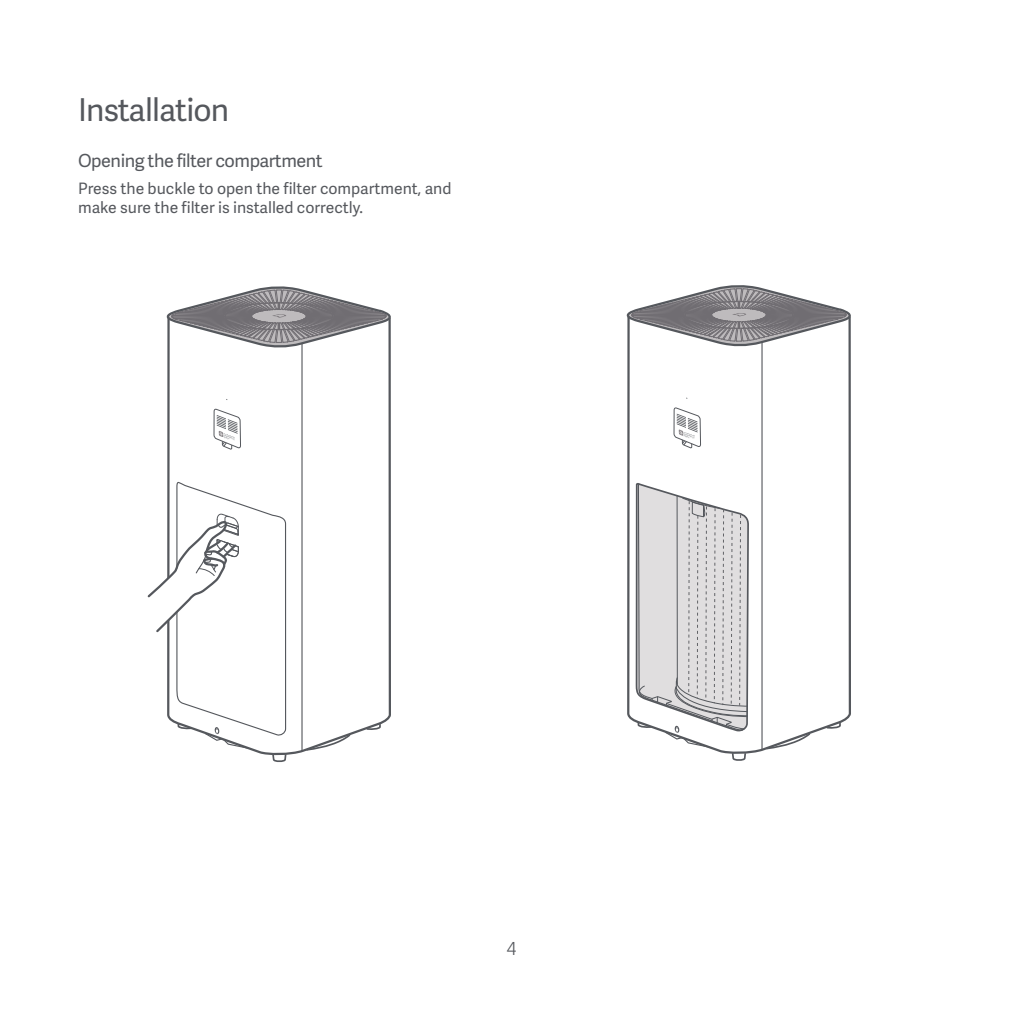
<style>
.page{position:relative;width:1021px;height:1021px;background:#fff}
.page>*{position:absolute;margin:0;border:0;box-sizing:border-box;transform-origin:0 0}
.t1{font:31.5px "Adelle Sans";letter-spacing:-.025em;color:#55585d}
.t2{font:18px "Adelle Sans";letter-spacing:-.025em;color:#55585d}
.t3{font:18px "Adelle Sans Lt";color:#55585d}
.t4{font:15.75px/18.9px "Adelle Sans";color:#55585d}
</style>
<div class="page">
<svg style="left:626px;top:285px;width:225px;height:30px"></svg>
<svg style="left:626px;top:315px;width:225px;height:439px"></svg>
<svg style="left:765px;top:731px;width:46px;height:19px"></svg>
<svg style="left:673px;top:364px;width:28px;height:84px"></svg>
<svg style="left:635px;top:483px;width:113px;height:278px"></svg>
<svg style="left:167px;top:286px;width:224px;height:30px"></svg>
<svg style="left:166px;top:316px;width:225px;height:439px"></svg>
<svg style="left:305px;top:733px;width:47px;height:18px"></svg>
<svg style="left:213px;top:366px;width:28px;height:83px"></svg>
<svg style="left:147px;top:479px;width:140px;height:282px"></svg>
<p class="t1" style="left:78px;top:88px;width:153px">Installation</p>
<p class="t2" style="left:78px;top:147px;width:246px">Opening the filter compartment</p>
<p class="t4" style="left:78px;top:178px;width:375px">Press the buckle to open the filter compartment, and make sure the filter is installed correctly.</p>
<p class="t3" style="left:507px;top:935px;width:11px">4</p>
</div>
